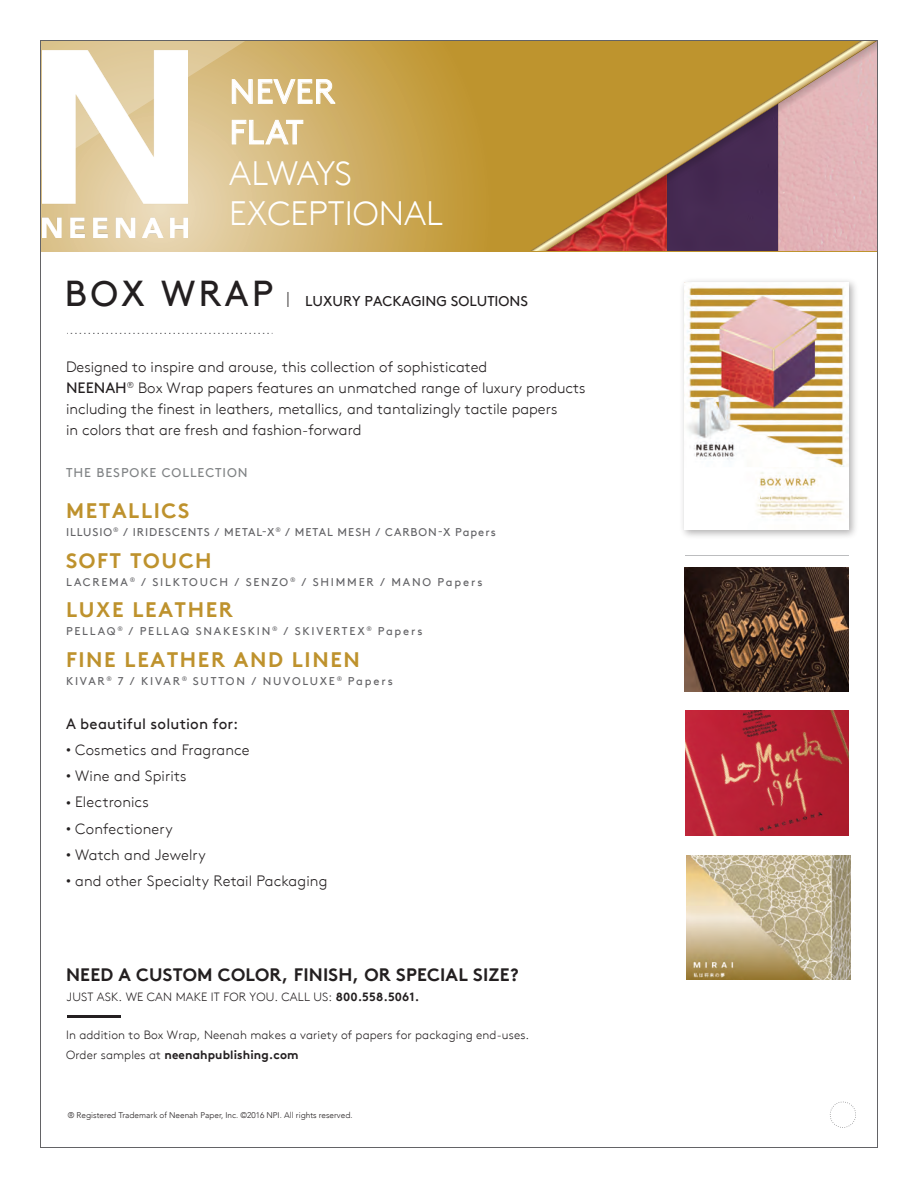
<style>
.page{position:relative;width:918px;height:1188px;background:#fff}
.page>*{position:absolute;margin:0;border:0;box-sizing:border-box;transform-origin:0 0}
.t1{font:36px "Brown Pro TT";letter-spacing:.09em;color:#231f20}
.t2{font:300 33.75px/40.5px "Brown Pro TT";color:#fff}
.t3{font:33.75px/40.5px "Brown Pro TT";color:#fff}
.t4{font:700 21px "Brown Pro TT";letter-spacing:.075em;color:#be922d}
.t5{font:700 18px "Brown Pro TT";letter-spacing:.01em;color:#231f20}
.t6{font:300 15px/21px "Brown Pro TT";color:#231f20}
.t7{font:15px "Brown Pro TT";letter-spacing:.01em;color:#231f20}
.t8{font:14.25px "Brown Pro TT";color:#231f20}
.t9{font:12.75px "Brown Pro TT";letter-spacing:.075em;color:#808385}
.t10{font:300 12px/19.5px "Brown Pro TT";letter-spacing:.01em;color:#231f20}
.t11{font:11.25px "Brown Pro TT";letter-spacing:.15em;color:#636366}
.t12{font:11.25px "Brown Pro TT";letter-spacing:.085em;color:#636366}
.t13{font:300 8.25px "Avenir";color:#231f20}
.s1{font-weight:300;font-size:21.3px}
.s2{font-weight:400}
.s3{font-weight:700}
</style>
<div class="page">
<svg style="left:42px;top:42px;width:488px;height:209px;background:#cba857"></svg>
<svg style="left:42px;top:42px;width:294px;height:129px;background:#d8bd83"></svg>
<svg style="left:535px;top:46px;width:341px;height:205px;background:#b2845a"></svg>
<hr style="left:685px;top:556px;width:164px;height:1px;background:#bcbdbf">
<img style="left:682px;top:280px;width:174px;height:257px">
<img style="left:685px;top:283px;width:164px;height:246px">
<svg style="left:830px;top:1102px;width:26px;height:26px"></svg>
<svg style="left:67px;top:333px;width:206px;height:1px"></svg>
<hr style="left:67px;top:1015px;width:53px;height:3px;background:#231f20">
<img style="left:685px;top:568px;width:164px;height:123px">
<img style="left:686px;top:856px;width:164px;height:123px">
<img style="left:685px;top:711px;width:164px;height:125px">
<img style="left:43px;top:51px;width:144px;height:187px">
<h2 class="t3" style="left:229px;top:69px;width:107px">NEVER<br>FLAT</h2>
<h2 class="t2" style="left:229px;top:150px;width:215px">ALWAYS<br>EXCEPTIONAL</h2>
<h1 class="t1" style="left:65px;top:266px;width:210px">BOX WRAP</h1>
<p class="t8" style="left:287px;top:290px;width:243px"><span class="s1">l</span> LUXURY PACKAGING SOLUTIONS</p>
<p class="t6" style="left:66px;top:355px;width:521px">Designed to inspire and arouse, this collection of sophisticated<br><span class="s2">NEENAH</span><sup>®</sup> Box Wrap papers features an unmatched range of luxury products including the finest in leathers, metallics, and tantalizingly tactile papers<br>in colors that are fresh and fashion-forward</p>
<p class="t9" style="left:66px;top:463px;width:183px">THE BESPOKE COLLECTION</p>
<h3 class="t4" style="left:66px;top:494px;width:125px">METALLICS</h3>
<p class="t12" style="left:66px;top:524px;width:431px">ILLUSIO<sup>®</sup> / IRIDESCENTS / METAL-X<sup>®</sup> / METAL MESH / CARBON-X Papers</p>
<h3 class="t4" style="left:66px;top:543px;width:147px">SOFT TOUCH</h3>
<p class="t11" style="left:66px;top:573px;width:418px">LACREMA <sup>®</sup> / SILKTOUCH / SENZO <sup>®</sup> / SHIMMER / MANO Papers</p>
<h3 class="t4" style="left:66px;top:593px;width:168px">LUXE LEATHER</h3>
<p class="t11" style="left:66px;top:623px;width:358px">PELLAQ <sup>®</sup> / PELLAQ SNAKESKIN <sup>®</sup> / SKIVERTEX<sup>®</sup> Papers</p>
<h3 class="t4" style="left:66px;top:642px;width:295px">FINE LEATHER AND LINEN</h3>
<p class="t11" style="left:66px;top:672px;width:328px">KIVAR<sup>®</sup> 7 / KIVAR<sup>®</sup> SUTTON / NUVOLUXE<sup>®</sup> Papers</p>
<p class="t7" style="left:66px;top:712px;width:174px">A beautiful solution for:</p>
<p class="t6" style="left:66px;top:738px;width:185px"><sup>•</sup> Cosmetics and Fragrance</p>
<p class="t6" style="left:66px;top:764px;width:122px"><sup>•</sup> Wine and Spirits</p>
<p class="t6" style="left:66px;top:791px;width:84px"><sup>•</sup> Electronics</p>
<p class="t6" style="left:66px;top:817px;width:108px"><sup>•</sup> Confectionery</p>
<p class="t6" style="left:66px;top:843px;width:141px"><sup>•</sup> Watch and Jewelry</p>
<p class="t6" style="left:66px;top:869px;width:263px"><sup>•</sup> and other Specialty Retail Packaging</p>
<p class="t5" style="left:66px;top:961px;width:454px">NEED A CUSTOM COLOR, FINISH, OR SPECIAL SIZE?</p>
<p class="t10" style="left:67px;top:986px;width:354px">JUST ASK. WE CAN MAKE IT FOR YOU. CALL US: <span class="s3">800.558.5061.</span></p>
<p class="t10" style="left:66px;top:1025px;width:465px">In addition to Box Wrap, Neenah makes a variety of papers for packaging end-uses.<br>Order samples at <span class="s3">neenahpublishing.com</span></p>
<p class="t13" style="left:68px;top:1110px;width:286px">® Registered Trademark of Neenah Paper, Inc. ©2016 NPI. All rights reserved.</p>
</div>
